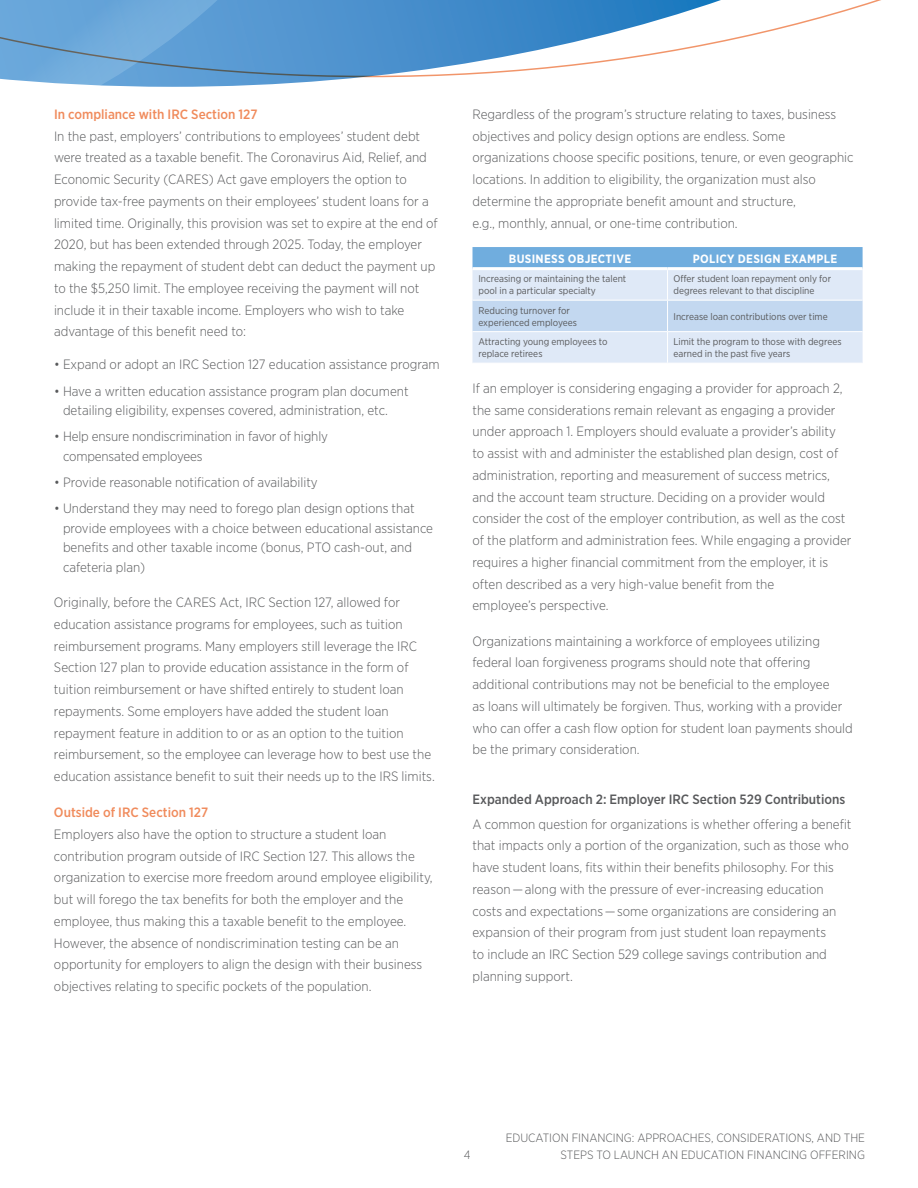
<style>
.page{position:relative;width:918px;height:1188px;background:#fff}
.page>*{position:absolute;margin:0;border:0;box-sizing:border-box;transform-origin:0 0}
.t1{font:300 13.5px/21.8px "Gotham Narrow";color:#58595b}
.t2{font:500 13.5px "Gotham Narrow";color:#58595b}
.t3{font:500 13.5px "Gotham Narrow";color:#f08b5c}
.t4{font:300 12px "Gotham Narrow";color:#58595b}
.t5{font:700 12px "Gotham Narrow";letter-spacing:.025em;color:#fff}
.t6{font:9.75px/11.7px "Gotham Narrow";color:#58595b}
</style>
<div class="page">
<svg style="left:0;top:77px;width:347px;height:10px"></svg>
<svg style="left:0;top:0;width:881px;height:77px"></svg>
<svg style="left:472px;top:247px;width:391px;height:116px;background:#c4daf0"></svg>
<hr style="left:667px;top:270px;width:1px;height:30px;background:#fff">
<hr style="left:472px;top:300px;width:196px;height:1px;background:#fff">
<hr style="left:668px;top:300px;width:195px;height:1px;background:#fff">
<hr style="left:667px;top:301px;width:1px;height:30px;background:#fff">
<hr style="left:472px;top:331px;width:196px;height:1px;background:#fff">
<hr style="left:668px;top:331px;width:195px;height:1px;background:#fff">
<hr style="left:667px;top:332px;width:1px;height:31px;background:#fff">
<hr style="left:472px;top:267px;width:196px;height:3px;background:#fff">
<hr style="left:668px;top:267px;width:195px;height:3px;background:#fff">
<p class="t3" style="left:54px;top:106px;width:205px">In compliance with IRC Section 127</p>
<p class="t1" style="left:54px;top:125px;width:385px">In the past, employers’ contributions to employees’ student debt were treated as a taxable benefit. The Coronavirus Aid, Relief, and Economic Security (CARES) Act gave employers the option to provide tax-free payments on their employees’ student loans for a limited time. Originally, this provision was set to expire at the end of 2020, but has been extended through 2025. Today, the employer making the repayment of student debt can deduct the payment up to the $5,250 limit. The employee receiving the payment will not include it in their taxable income. Employers who wish to take advantage of this benefit need to:</p>
<p class="t1" style="left:54px;top:353px;width:387px">• Expand or adopt an IRC Section 127 education assistance program</p>
<p class="t1" style="left:63px;top:381px;width:347px;line-height:19.5px;text-indent:-9px">• Have a written education assistance program plan document detailing eligibility, expenses covered, administration, etc.</p>
<p class="t1" style="left:63px;top:426px;width:267px;line-height:19.5px;text-indent:-9px">• Help ensure nondiscrimination in favor of highly compensated employees</p>
<p class="t1" style="left:54px;top:471px;width:265px">• Provide reasonable notification of availability</p>
<p class="t1" style="left:63px;top:498px;width:372px;line-height:19.5px;text-indent:-9px">• Understand they may need to forego plan design options that provide employees with a choice between educational assistance benefits and other taxable income (bonus, PTO cash-out, and cafeteria plan)</p>
<p class="t1" style="left:54px;top:591px;width:382px">Originally, before the CARES Act, IRC Section 127, allowed for education assistance programs for employees, such as tuition reimbursement programs. Many employers still leverage the IRC Section 127 plan to provide education assistance in the form of tuition reimbursement or have shifted entirely to student loan repayments. Some employers have added the student loan repayment feature in addition to or as an option to the tuition reimbursement, so the employee can leverage how to best use the education assistance benefit to suit their needs up to the IRS limits.</p>
<p class="t3" style="left:54px;top:804px;width:156px">Outside of IRC Section 127</p>
<p class="t1" style="left:54px;top:823px;width:380px">Employers also have the option to structure a student loan contribution program outside of IRC Section 127. This allows the organization to exercise more freedom around employee eligibility, but will forego the tax benefits for both the employer and the employee, thus making this a taxable benefit to the employee.<br>However, the absence of nondiscrimination testing can be an opportunity for employers to align the design with their business objectives relating to specific pockets of the population.</p>
<p class="t1" style="left:472px;top:103px;width:383px">Regardless of the program’s structure relating to taxes, business objectives and policy design options are endless. Some organizations choose specific positions, tenure, or even geographic locations. In addition to eligibility, the organization must also determine the appropriate benefit amount and structure,<br>e.g., monthly, annual, or one-time contribution.</p>
<p class="t5" style="left:509px;top:251px;width:124px">BUSINESS OBJECTIVE</p>
<p class="t5" style="left:693px;top:251px;width:146px">POLICY DESIGN EXAMPLE</p>
<p class="t6" style="left:478px;top:273px;width:149px">Increasing or maintaining the talent pool in a particular specialty</p>
<p class="t6" style="left:674px;top:273px;width:159px">Offer student loan repayment only for degrees relevant to that discipline</p>
<p class="t6" style="left:478px;top:304px;width:100px">Reducing turnover for experienced employees</p>
<p class="t6" style="left:674px;top:310px;width:156px">Increase loan contributions over time</p>
<p class="t6" style="left:478px;top:336px;width:130px">Attracting young employees to replace retirees</p>
<p class="t6" style="left:674px;top:336px;width:169px">Limit the program to those with degrees earned in the past five years</p>
<p class="t1" style="left:472px;top:377px;width:381px">If an employer is considering engaging a provider for approach 2, the same considerations remain relevant as engaging a provider under approach 1. Employers should evaluate a provider’s ability<br>to assist with and administer the established plan design, cost of administration, reporting and measurement of success metrics, and the account team structure. Deciding on a provider would consider the cost of the employer contribution, as well as the cost of the platform and administration fees. While engaging a provider requires a higher financial commitment from the employer, it is often described as a very high-value benefit from the<br>employee’s perspective.</p>
<p class="t1" style="left:472px;top:630px;width:382px">Organizations maintaining a workforce of employees utilizing federal loan forgiveness programs should note that offering additional contributions may not be beneficial to the employee<br>as loans will ultimately be forgiven. Thus, working with a provider who can offer a cash flow option for student loan payments should be the primary consideration.</p>
<p class="t2" style="left:472px;top:790px;width:374px">Expanded Approach 2: Employer IRC Section 529 Contributions</p>
<p class="t1" style="left:472px;top:813px;width:381px">A common question for organizations is whether offering a benefit that impacts only a portion of the organization, such as those who have student loans, fits within their benefits philosophy. For this reason — along with the pressure of ever-increasing education costs and expectations — some organizations are considering an expansion of their program from just student loan repayments<br>to include an IRC Section 529 college savings contribution and planning support.</p>
<p class="t4" style="left:506px;top:1131px;width:361px">EDUCATION FINANCING: APPROACHES, CONSIDERATIONS, AND THE</p>
<p class="t4" style="left:464px;top:1147px;width:8px">4</p>
<p class="t4" style="left:561px;top:1147px;width:306px">STEPS TO LAUNCH AN EDUCATION FINANCING OFFERING</p>
</div>
